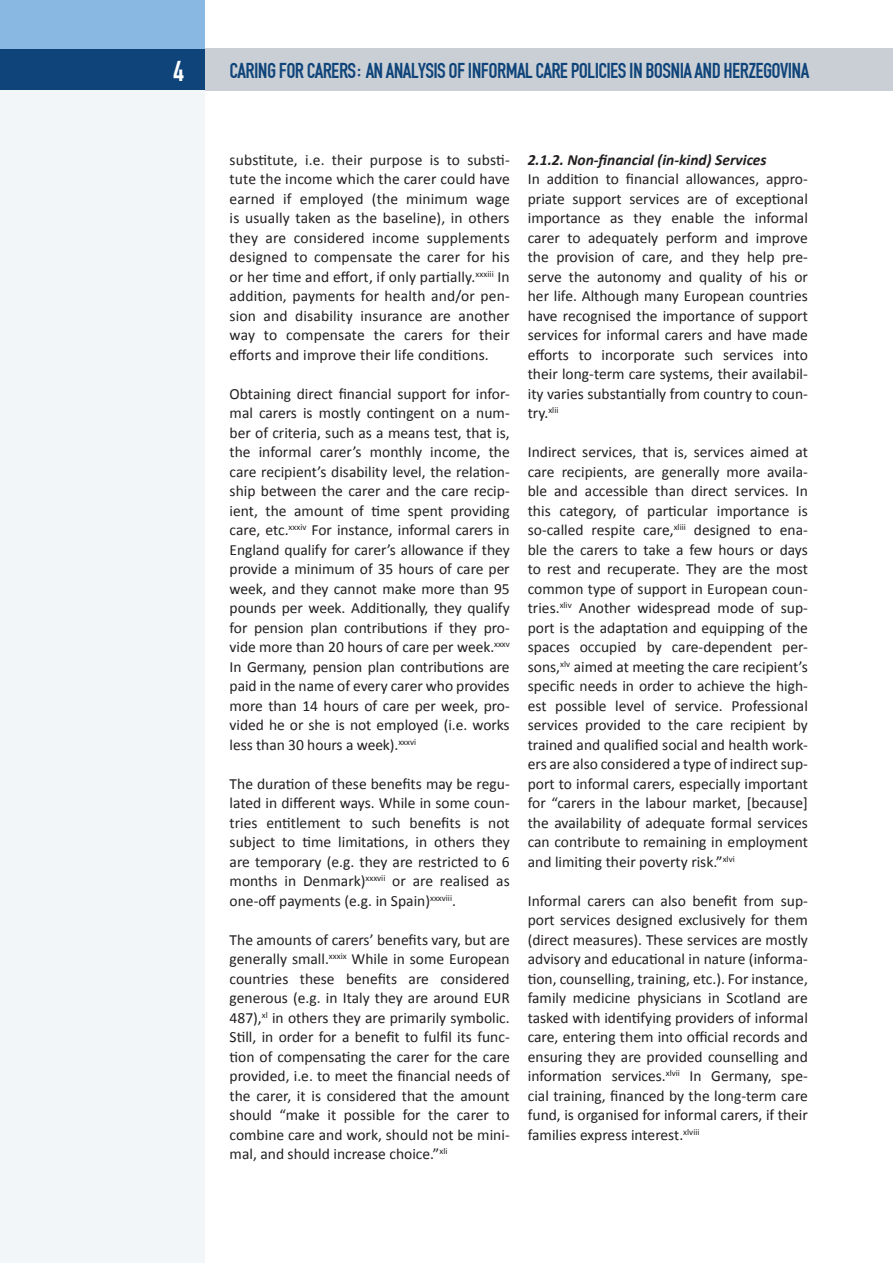
<style>
.page{position:relative;width:893px;height:1263px;background:#fff}
.page>*{position:absolute;margin:0;border:0;box-sizing:border-box;transform-origin:0 0}
.t1{font:30px "H Fette Engschrift";color:#fff}
.t2{font:22.5px "H Fette Engschrift";letter-spacing:-.03em;color:#0f447a}
.t3{font:15.6px/19.5px "Calibri";color:#231f20;text-align:justify}
.t4{font:italic 700 15.6px "Calibri";color:#231f20}
</style>
<div class="page">
<div style="left:204px;top:48px;width:689px;height:43px;background:#c9cfd5"></div>
<div style="left:0;top:48px;width:204px;height:43px;background:#0f447a"></div>
<div style="left:0;top:0;width:204px;height:48px;background:#89b9e3"></div>
<div style="left:0;top:91px;width:204px;height:1172px;background:#f3f6f8"></div>
<h1 class="t1" style="left:173px;top:53px;width:12px">4</h1>
<h2 class="t2" style="left:230px;top:57px;width:581px">CARING FOR CARERS: AN ANALYSIS OF INFORMAL CARE POLICIES IN BOSNIA AND HERZEGOVINA</h2>
<p class="t3" style="left:230px;top:149px;width:282px">substitute, i.e. their purpose is to substi&shy;tute the income which the carer could have earned if employed (the minimum wage is usually taken as the baseline), in others they are considered income supplements designed to compensate the carer for his or her time and effort, if only partially.<sup>xxxiii</sup> In addition, payments for health and/or pen&shy;sion and disability insurance are another way to compensate the carers for their efforts and improve their life conditions.</p>
<p class="t3" style="left:230px;top:383px;width:282px">Obtaining direct financial support for infor&shy;mal carers is mostly contingent on a num&shy;ber of criteria, such as a means test, that is, the informal carer’s monthly income, the care recipient’s disability level, the relation&shy;ship between the carer and the care recip&shy;ient, the amount of time spent providing care, etc.<sup>xxxiv</sup> For instance, informal carers in England qualify for carer’s allowance if they provide a minimum of 35 hours of care per week, and they cannot make more than 95 pounds per week. Additionally, they qualify for pension plan contributions if they pro&shy;vide more than 20 hours of care per week.<sup>xxxv </sup>In Germany, pension plan contributions are paid in the name of every carer who provides more than 14 hours of care per week, pro&shy;vided he or she is not employed (i.e. works less than 30 hours a week).<sup>xxxvi</sup></p>
<p class="t3" style="left:230px;top:773px;width:282px">The duration of these benefits may be regu&shy;lated in different ways. While in some coun&shy;tries entitlement to such benefits is not subject to time limitations, in others they are temporary (e.g. they are restricted to 6 months in Denmark)<sup>xxxvii</sup> or are realised as one-off payments (e.g. in Spain)<sup>xxxviii</sup>.</p>
<p class="t3" style="left:230px;top:929px;width:282px;text-align:left">The amounts of carers’ benefits vary, but are generally small.<sup>xxxix</sup> While in some European countries these benefits are considered generous (e.g. in Italy they are around EUR 487),<sup>xl</sup> in others they are primarily symbolic.<br>Still, in order for a benefit to fulfil its func&shy;tion of compensating the carer for the care provided, i.e. to meet the financial needs of the carer, it is considered that the amount should “make it possible for the carer to combine care and work, should not be mini&shy;mal, and should increase choice.”<sup>xli</sup></p>
<p class="t4" style="left:528px;top:150px;width:240px">2.1.2. Non-financial (in-kind) Services</p>
<p class="t3" style="left:528px;top:169px;width:282px">In addition to financial allowances, appro&shy;priate support services are of exceptional importance as they enable the informal carer to adequately perform and improve the provision of care, and they help pre&shy;serve the autonomy and quality of his or her life. Although many European countries have recognised the importance of support services for informal carers and have made efforts to incorporate such services into their long-term care systems, their availabil&shy;ity varies substantially from country to coun&shy;try.<sup>xlii</sup></p>
<p class="t3" style="left:528px;top:442px;width:282px">Indirect services, that is, services aimed at care recipients, are generally more availa&shy;ble and accessible than direct services. In this category, of particular importance is so-called respite care,<sup>xliii</sup> designed to ena&shy;ble the carers to take a few hours or days to rest and recuperate. They are the most common type of support in European coun&shy;tries.<sup>xliv</sup> Another widespread mode of sup&shy;port is the adaptation and equipping of the spaces occupied by care-dependent per&shy;sons,<sup>xlv</sup> aimed at meeting the care recipient’s specific needs in order to achieve the high&shy;est possible level of service. Professional services provided to the care recipient by trained and qualified social and health work&shy;ers are also considered a type of indirect sup&shy;port to informal carers, especially important for “carers in the labour market, [because] the availability of adequate formal services can contribute to remaining in employment and limiting their poverty risk.”<sup>xlvi</sup></p>
<p class="t3" style="left:528px;top:890px;width:282px">Informal carers can also benefit from sup&shy;port services designed exclusively for them (direct measures). These services are mostly advisory and educational in nature (informa&shy;tion, counselling, training, etc.). For instance, family medicine physicians in Scotland are tasked with identifying providers of informal care, entering them into official records and ensuring they are provided counselling and information services.<sup>xlvii</sup> In Germany, spe&shy;cial training, financed by the long-term care fund, is organised for informal carers, if their families express interest.<sup>xlviii</sup></p>
</div>
